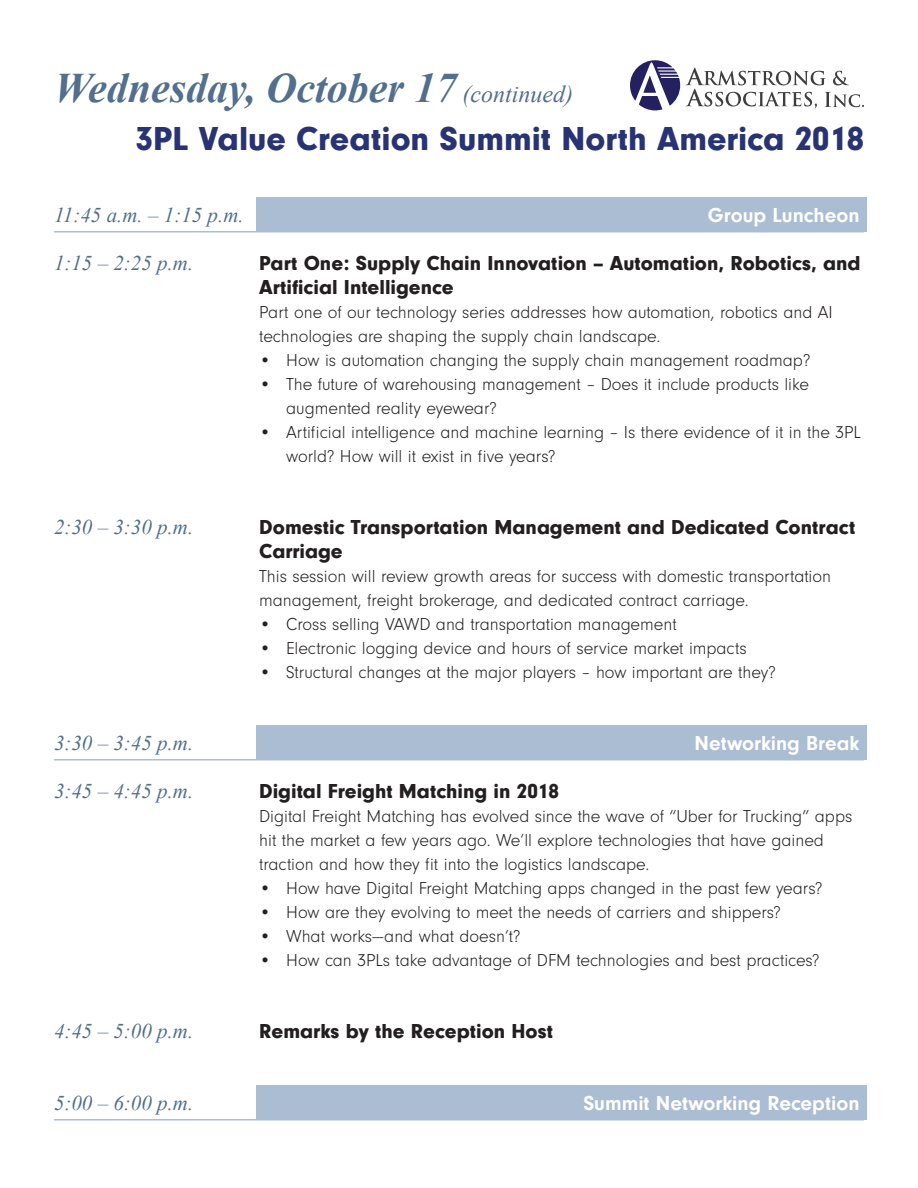
<style>
.page{position:relative;width:918px;height:1188px;background:#fff}
.page>*{position:absolute;margin:0;border:0;box-sizing:border-box;transform-origin:0 0}
.Day_Title_Option_2_I{font:italic 700 42px "Times New Roman";color:#526f8d}
.Summit_Day_Title{font:900 34.5px "Neuzeit Gro";color:#283373}
.Panel_Title{font:900 21px/24px "Neuzeit Gro";color:#231f20}
.Break_Title{font:700 21px "Neuzeit Gro";color:#fff}
.Panel_Times{font:italic 21px "Times New Roman";color:#526f8d}
.Break_Times{font:italic 21px "Times New Roman";color:#526f8d}
.Panel_Description{font:300 18px/24px "Neuzeit Gro";color:#231f20}
.s1{font-weight:400;font-size:24px}
</style>
<div class="page">
<hr style="left:54px;top:231px;width:205px;height:1px;background:#aabdd2">
<hr style="left:54px;top:759px;width:205px;height:1px;background:#aabdd2">
<hr style="left:54px;top:1119px;width:205px;height:1px;background:#aabdd2">
<div style="left:256px;top:197px;width:611px;height:35px;background:#aabdd2"></div>
<div style="left:256px;top:725px;width:611px;height:35px;background:#aabdd2"></div>
<div style="left:256px;top:1085px;width:611px;height:35px;background:#aabdd2"></div>
<svg style="left:686px;top:68px;width:178px;height:41px"></svg>
<svg style="left:630px;top:60px;width:50px;height:50px"></svg>
<p class="Day_Title_Option_2_I" style="left:54px;top:59px;width:521px">Wednesday, October 17 <span class="s1">(continued)</span></p>
<p class="Summit_Day_Title" style="left:136px;top:119px;width:730px">3PL Value Creation Summit North America 2018</p>
<p class="Break_Times" style="left:54px;top:201px;width:191px">11:45 a.m. – 1:15 p.m.</p>
<p class="Panel_Times" style="left:54px;top:249px;width:141px">1:15 – 2:25 p.m.</p>
<p class="Break_Title" style="left:708px;top:203px;width:153px">Group Luncheon</p>
<p class="Panel_Title" style="left:259px;top:251px;width:603px">Part One: Supply Chain Innovation – Automation, Robotics, and<br>Artificial Intelligence</p>
<p class="Panel_Description" style="left:259px;top:301px;width:575px">Part one of our technology series addresses how automation, robotics and AI technologies are shaping the supply chain landscape.</p>
<p class="Panel_Description" style="left:259px;top:349px;width:553px">• How is automation changing the supply chain management roadmap?</p>
<p class="Panel_Description" style="left:286px;top:373px;width:524px;text-indent:-27px">• The future of warehousing management – Does it include products like augmented reality eyewear?</p>
<p class="Panel_Description" style="left:286px;top:421px;width:576px;text-indent:-27px">• Artificial intelligence and machine learning – Is there evidence of it in the 3PL world? How will it exist in five years?</p>
<p class="Panel_Times" style="left:54px;top:513px;width:141px">2:30 – 3:30 p.m.</p>
<p class="Panel_Title" style="left:259px;top:515px;width:598px">Domestic Transportation Management and Dedicated Contract<br>Carriage</p>
<p class="Panel_Description" style="left:259px;top:565px;width:573px">This session will review growth areas for success with domestic transportation management, freight brokerage, and dedicated contract carriage.</p>
<p class="Panel_Description" style="left:259px;top:613px;width:419px">• Cross selling VAWD and transportation management</p>
<p class="Panel_Description" style="left:259px;top:637px;width:489px">• Electronic logging device and hours of service market impacts</p>
<p class="Panel_Description" style="left:259px;top:661px;width:518px">• Structural changes at the major players – how important are they?</p>
<p class="Break_Times" style="left:54px;top:729px;width:141px">3:30 – 3:45 p.m.</p>
<p class="Panel_Times" style="left:54px;top:777px;width:141px">3:45 – 4:45 p.m.</p>
<p class="Break_Title" style="left:695px;top:731px;width:166px">Networking Break</p>
<p class="Panel_Title" style="left:259px;top:779px;width:301px">Digital Freight Matching in 2018</p>
<p class="Panel_Description" style="left:259px;top:805px;width:595px">Digital Freight Matching has evolved since the wave of “Uber for Trucking” apps hit the market a few years ago. We’ll explore technologies that have gained traction and how they fit into the logistics landscape.</p>
<p class="Panel_Description" style="left:259px;top:877px;width:565px">• How have Digital Freight Matching apps changed in the past few years?</p>
<p class="Panel_Description" style="left:259px;top:901px;width:523px">• How are they evolving to meet the needs of carriers and shippers?</p>
<p class="Panel_Description" style="left:259px;top:925px;width:263px">• What works---and what doesn’t?</p>
<p class="Panel_Description" style="left:259px;top:949px;width:562px">• How can 3PLs take advantage of DFM technologies and best practices?</p>
<p class="Panel_Times" style="left:54px;top:1017px;width:141px">4:45 – 5:00 p.m.</p>
<p class="Panel_Title" style="left:259px;top:1019px;width:295px">Remarks by the Reception Host</p>
<p class="Break_Times" style="left:54px;top:1089px;width:141px">5:00 – 6:00 p.m.</p>
<p class="Break_Title" style="left:583px;top:1091px;width:278px">Summit Networking Reception</p>
</div>
